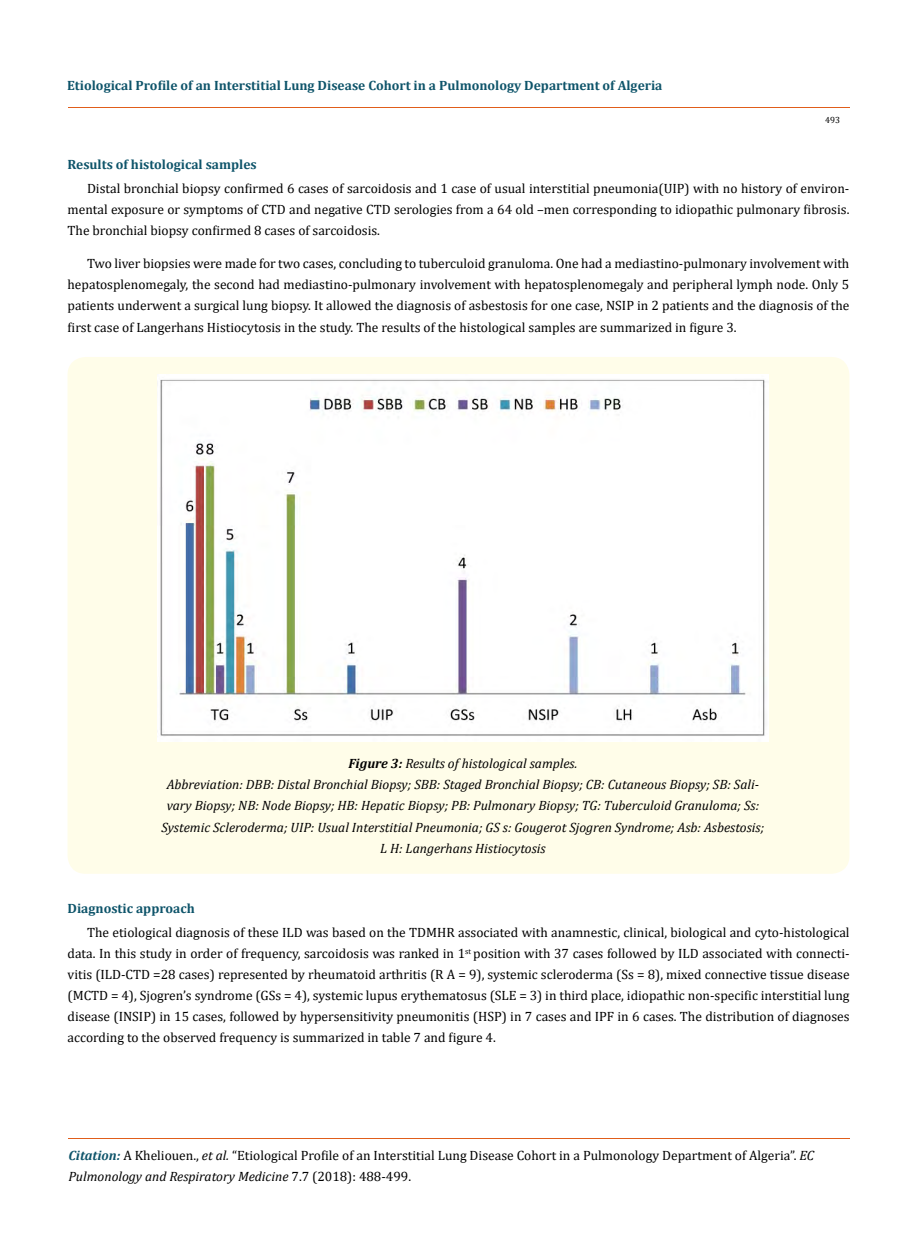
<style>
.page{position:relative;width:917px;height:1244px;background:#fff}
.page>*{position:absolute;margin:0;border:0;box-sizing:border-box;transform-origin:0 0}
.t1{font:13.5px/21px "Cambria";color:#000;text-align:justify}
.t2{font:italic 13.5px/21px "Cambria";color:#000;text-align:center}
.t3{font:700 13.5px "Cambria";color:#0e546a}
.t4{font:9px "Cambria";color:#000}
.s1{font-weight:700}
.s2{font-weight:700;font-style:italic;color:#0e546a}
.s3{font-style:italic}
</style>
<div class="page">
<hr style="left:68px;top:108px;width:781px;height:1px;background:#e05d1a">
<hr style="left:68px;top:1138px;width:781px;height:1px;background:#e05d1a">
<div style="left:68px;top:357px;width:781px;height:516px;background:#fffde9;border-radius:18px"></div>
<img style="left:158px;top:374px;width:610px;height:367px">
<p class="t3" style="left:67px;top:76px;width:596px">Etiological Profile of an Interstitial Lung Disease Cohort in a Pulmonology Department of Algeria</p>
<p class="t4" style="left:825px;top:114px;width:16px">493</p>
<p class="t3" style="left:68px;top:155px;width:191px">Results of histological samples</p>
<p class="t1" style="left:68px;top:178px;width:783px;text-indent:19px">Distal bronchial biopsy confirmed 6 cases of sarcoidosis and 1 case of usual interstitial pneumonia(UIP) with no history of environ&shy;mental exposure or symptoms of CTD and negative CTD serologies from a 64 old –men corresponding to idiopathic pulmonary fibrosis.<br>The bronchial biopsy confirmed 8 cases of sarcoidosis.</p>
<p class="t1" style="left:68px;top:253px;width:783px;text-indent:19px">Two liver biopsies were made for two cases, concluding to tuberculoid granuloma. One had a mediastino-pulmonary involvement with hepatosplenomegaly, the second had mediastino-pulmonary involvement with hepatosplenomegaly and peripheral lymph node. Only 5 patients underwent a surgical lung biopsy. It allowed the diagnosis of asbestosis for one case, NSIP in 2 patients and the diagnosis of the first case of Langerhans Histiocytosis in the study. The results of the histological samples are summarized in figure 3.</p>
<p class="t2" style="left:162px;top:752px;width:604px"><span class="s1">Figure 3:</span> Results of histological samples.<br>Abbreviation: DBB: Distal Bronchial Biopsy; SBB: Staged Bronchial Biopsy; CB: Cutaneous Biopsy; SB: Sali&shy;vary Biopsy; NB: Node Biopsy; HB: Hepatic Biopsy; PB: Pulmonary Biopsy; TG: Tuberculoid Granuloma; Ss:<br>Systemic Scleroderma; UIP: Usual Interstitial Pneumonia; GS s: Gougerot Sjogren Syndrome; Asb: Asbestosis; L H: Langerhans Histiocytosis</p>
<p class="t3" style="left:68px;top:899px;width:129px">Diagnostic approach</p>
<p class="t1" style="left:68px;top:922px;width:783px;text-indent:20px">The etiological diagnosis of these ILD was based on the TDMHR associated with anamnestic, clinical, biological and cyto-histological data. In this study in order of frequency, sarcoidosis was ranked in 1<sup>st</sup> position with 37 cases followed by ILD associated with connecti&shy;vitis (ILD-CTD =28 cases) represented by rheumatoid arthritis (R A = 9), systemic scleroderma (Ss = 8), mixed connective tissue disease (MCTD = 4), Sjogren’s syndrome (GSs = 4), systemic lupus erythematosus (SLE = 3) in third place, idiopathic non-specific interstitial lung disease (INSIP) in 15 cases, followed by hypersensitivity pneumonitis (HSP) in 7 cases and IPF in 6 cases. The distribution of diagnoses according to the observed frequency is summarized in table 7 and figure 4.</p>
<p class="t1" style="left:68px;top:1144px;width:747px"><span class="s2">Citation:</span> A Kheliouen., <span class="s3">et al.</span> “Etiological Profile of an Interstitial Lung Disease Cohort in a Pulmonology Department of Algeria”. <span class="s3">EC<br>Pulmonology and Respiratory Medicine</span> 7.7 (2018): 488-499.</p>
</div>
